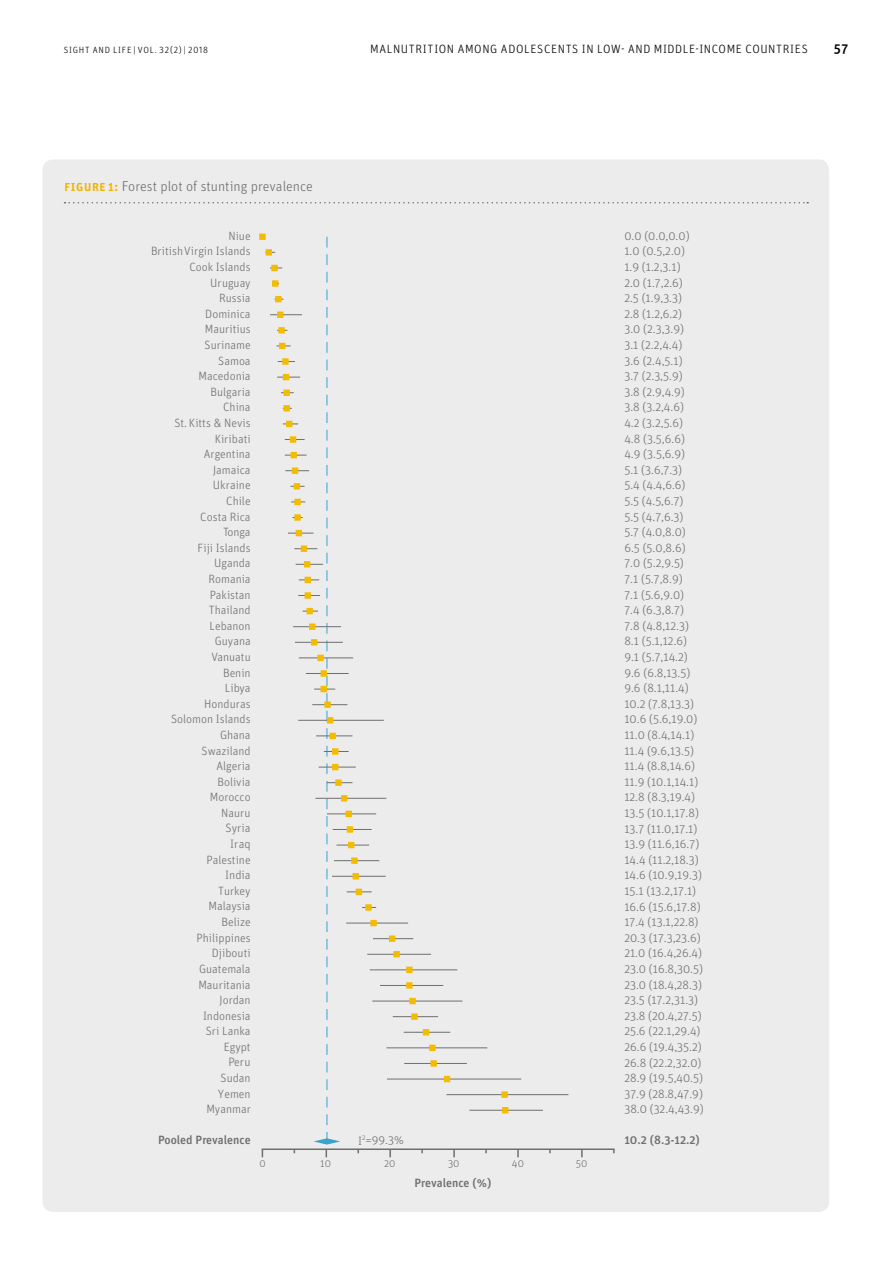
<style>
.page{position:relative;width:893px;height:1263px;background:#fff}
.page>*{position:absolute;margin:0;border:0;box-sizing:border-box;transform-origin:0 0}
.t1{font:300 14.25px "Unit Pro";color:#706f6f}
.t2{font:500 13.5px "Unit Pro";color:#000}
.t3{font:300 12.15px/15.6px "Unit Pro";color:#706f6f;text-align:center}
.t4{font:300 12px/15.6px "Unit Pro";color:#706f6f;text-align:right}
.t5{font:300 12px "Unit Pro";letter-spacing:.05em;color:#000}
.t6{font:500 12px "Unit Pro";color:#706f6f}
.t7{font:300 10.5px "Unit Pro";color:#706f6f}
.t8{font:300 9px "Unit Pro";letter-spacing:.085em;color:#000}
.s1{font-weight:500;color:#f1b300}
</style>
<div class="page">
<div style="left:43px;top:159px;width:786px;height:1053px;background:#ececec;border-radius:11px"></div>
<svg style="left:65px;top:202px;width:743px;height:1px"></svg>
<hr style="left:387px;top:1079px;width:134px;height:1px;background:#706f6f">
<hr style="left:446px;top:1094px;width:122px;height:1px;background:#706f6f">
<hr style="left:469px;top:1110px;width:74px;height:1px;background:#706f6f">
<svg style="left:259px;top:234px;width:249px;height:879px"></svg>
<svg style="left:389px;top:1150px;width:2px;height:7px"></svg>
<svg style="left:453px;top:1150px;width:2px;height:7px"></svg>
<svg style="left:517px;top:1150px;width:2px;height:7px"></svg>
<svg style="left:581px;top:1150px;width:2px;height:7px"></svg>
<svg style="left:262px;top:236px;width:114px;height:921px"></svg>
<hr style="left:262px;top:1148px;width:352px;height:2px;background:#706f6f">
<p class="t8" style="left:64px;top:44px;width:146px">SIGHT AND LIFE | VOL. 32(2) | 2018</p>
<p class="t5" style="left:370px;top:41px;width:439px">MALNUTRITION AMONG ADOLESCENTS IN LOW- AND MIDDLE-INCOME COUNTRIES</p>
<p class="t2" style="left:834px;top:39px;width:16px">57</p>
<p class="t1" style="left:64px;top:177px;width:250px"><span class="s1">figure 1:</span> Forest plot of stunting prevalence</p>
<p class="t4" style="left:151px;top:227px;width:101px">Niue<br>British Virgin Islands<br>Cook Islands<br>Uruguay<br>Russia<br>Dominica<br>Mauritius<br>Suriname<br>Samoa<br>Macedonia<br>Bulgaria<br>China<br>St. Kitts &amp; Nevis<br>Kiribati<br>Argentina<br>Jamaica<br>Ukraine<br>Chile<br>Costa Rica<br>Tonga<br>Fiji Islands<br>Uganda<br>Romania<br>Pakistan<br>Thailand<br>Lebanon<br>Guyana<br>Vanuatu<br>Benin<br>Libya<br>Honduras<br>Solomon Islands<br>Ghana<br>Swaziland<br>Algeria<br>Bolivia<br>Morocco<br>Nauru</p>
<p class="t3" style="left:225px;top:820px;width:27px">Syria<br>Iraq</p>
<p class="t4" style="left:207px;top:851px;width:46px">Palestine</p>
<p class="t3" style="left:225px;top:867px;width:27px">India</p>
<p class="t4" style="left:197px;top:883px;width:56px">Turkey<br>Malaysia<br>Belize<br>Philippines<br>Djibouti<br>Guatemala<br>Mauritania<br>Jordan<br>Indonesia<br>Sri Lanka<br>Egypt</p>
<p class="t3" style="left:228px;top:1054px;width:24px">Peru</p>
<p class="t4" style="left:206px;top:1070px;width:46px">Sudan<br>Yemen<br>Myanmar</p>
<p class="t6" style="left:158px;top:1132px;width:94px">Pooled Prevalence</p>
<p class="t6" style="left:624px;top:1132px;width:77px">10.2 (8.3-12.2)</p>
<p class="t4" style="left:624px;top:227px;width:81px;text-align:left">0.0 (0.0,0.0)<br>1.0 (0.5,2.0)<br>1.9 (1.2,3.1)<br>2.0 (1.7,2.6)<br>2.5 (1.9,3.3)<br>2.8 (1.2,6.2)<br>3.0 (2.3,3.9)<br>3.1 (2.2,4.4)<br>3.6 (2.4,5.1)<br>3.7 (2.3,5.9)<br>3.8 (2.9,4.9)<br>3.8 (3.2,4.6)<br>4.2 (3.2,5.6)<br>4.8 (3.5,6.6)<br>4.9 (3.5,6.9)<br>5.1 (3.6,7.3)<br>5.4 (4.4,6.6)<br>5.5 (4.5,6.7)<br>5.5 (4.7,6.3)<br>5.7 (4.0,8.0)<br>6.5 (5.0,8.6)<br>7.0 (5.2,9.5)<br>7.1 (5.7,8.9)<br>7.1 (5.6,9.0)<br>7.4 (6.3,8.7)<br>7.8 (4.8,12.3)<br>8.1 (5.1,12.6)<br>9.1 (5.7,14.2)<br>9.6 (6.8,13.5)<br>9.6 (8.1,11.4)<br>10.2 (7.8,13.3)<br>10.6 (5.6,19.0)<br>11.0 (8.4,14.1)<br>11.4 (9.6,13.5)<br>11.4 (8.8,14.6)<br>11.9 (10.1,14.1)<br>12.8 (8.3,19.4)<br>13.5 (10.1,17.8)<br>13.7 (11.0,17.1)<br>13.9 (11.6,16.7)<br>14.4 (11.2,18.3)<br>14.6 (10.9,19.3)<br>15.1 (13.2,17.1)<br>16.6 (15.6,17.8)<br>17.4 (13.1,22.8)<br>20.3 (17.3,23.6)<br>21.0 (16.4,26.4)<br>23.0 (16.8,30.5)<br>23.0 (18.4,28.3)<br>23.5 (17.2,31.3)<br>23.8 (20.4,27.5)<br>25.6 (22.1,29.4)<br>26.6 (19.4,35.2)<br>26.8 (22.2,32.0)<br>28.9 (19.5,40.5)<br>37.9 (28.8,47.9)<br>38.0 (32.4,43.9)</p>
<p class="t4" style="left:358px;top:1132px;width:47px">I<sup>2</sup>=99.3%</p>
<p class="t7" style="left:259px;top:1156px;width:8px">0</p>
<p class="t7" style="left:320px;top:1156px;width:12px">10</p>
<p class="t7" style="left:384px;top:1156px;width:13px">20</p>
<p class="t7" style="left:448px;top:1156px;width:13px">30</p>
<p class="t7" style="left:512px;top:1156px;width:14px">40</p>
<p class="t7" style="left:576px;top:1156px;width:13px">50</p>
<p class="t6" style="left:414px;top:1174px;width:78px">Prevalence (%)</p>
</div>
